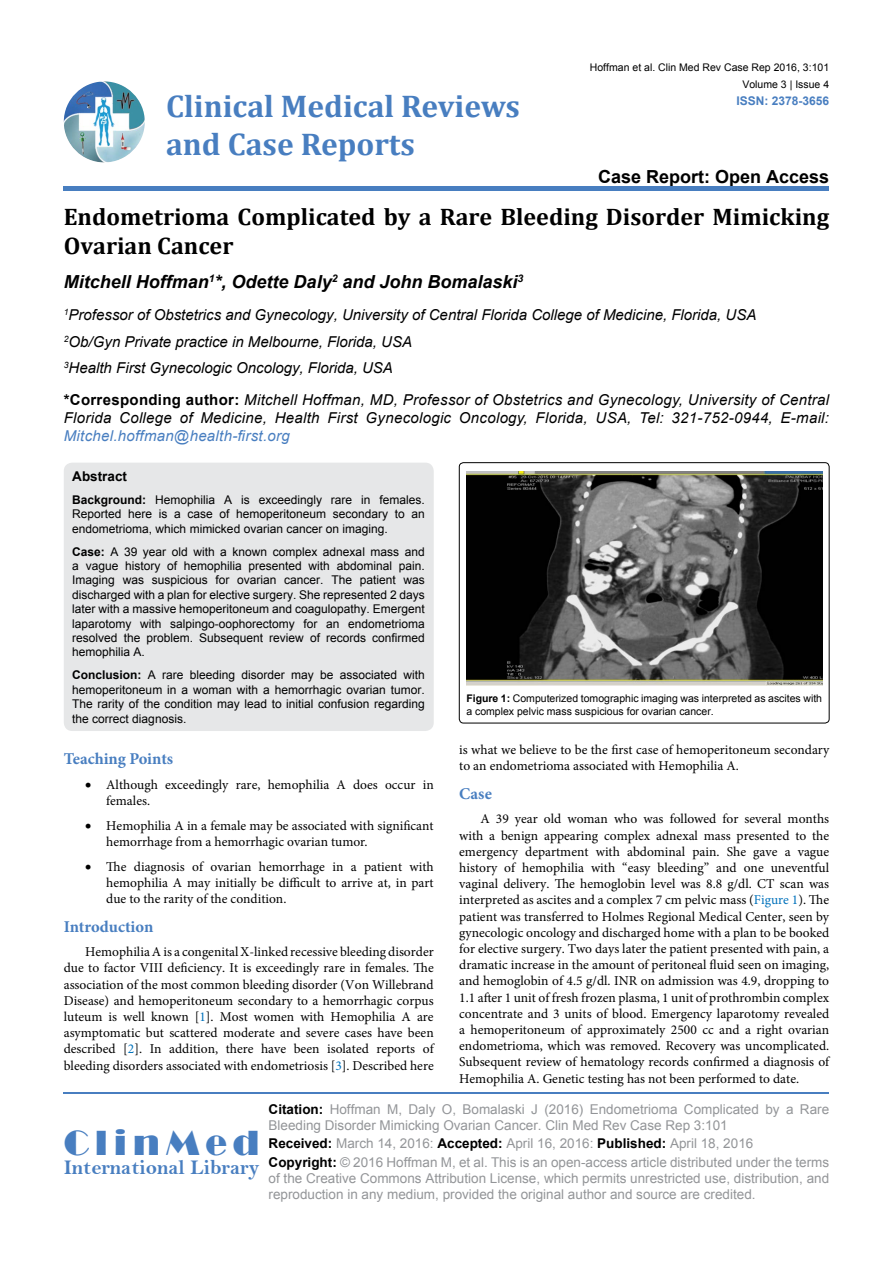
<style>
.page{position:relative;width:893px;height:1263px;background:#fff}
.page>*{position:absolute;margin:0;border:0;box-sizing:border-box;transform-origin:0 0}
.t1{font:36px "Broadway";letter-spacing:.16em;color:#487ec0}
.t2{font:700 31.5px/37.8px "Cambria";color:#487ec0}
.t3{font:700 24px/28.8px "Cambria";color:#000}
.t4{font:21px "Bell MT Bold";color:#487ec0}
.t5{font:italic 700 18px "Arial";color:#000}
.t6{font:700 18px "Arial";color:#000}
.t7{font:700 16.5px "Minion Pro";color:#487ec0}
.t8{font:italic 15px/18px "Arial";letter-spacing:.02em;color:#000}
.t9{font:italic 15px/26.5px "Arial";color:#000}
.t10{font:italic 15px "Arial";letter-spacing:.02em;color:#487ec0}
.t11{font:13.5px/16.2px "Minion Pro";color:#000}
.t12{font:13.5px/16.2px "Arial";color:#939598}
.t13{font:700 13.5px "Arial";color:#000}
.t14{font:12px/14.4px "Arial";color:#000;text-align:justify}
.t15{font:700 12px "Arial";color:#487ec0}
.t16{font:10.5px/12.6px "Arial";color:#000}
.s1{font-weight:700;font-style:normal}
.s2{font-weight:700}
.s3{color:#0072bc}
.s4{font-weight:700;color:#000}
</style>
<div class="page">
<img style="left:64px;top:81px;width:81px;height:81px;border-radius:41px">
<div style="left:64px;top:186px;width:765px;height:5px;background:#487ec0"></div>
<hr style="left:64px;top:1092px;width:765px;height:2px;background:#487ec0">
<div style="left:64px;top:463px;width:370px;height:268px;background:#e6e7e8;border-radius:9px"></div>
<div style="left:459px;top:463px;width:370px;height:260px;border:1px solid #000;border-radius:4px"></div>
<img style="left:466px;top:471px;width:356px;height:215px">
<h2 class="t2" style="left:166px;top:86px;width:355px">Clinical Medical Reviews and Case Reports</h2>
<p class="t16" style="left:590px;top:61px;width:241px">Hoffman et al. Clin Med Rev Case Rep 2016, 3:101</p>
<p class="t15" style="left:736px;top:92px;width:94px">ISSN: 2378-3656</p>
<p class="t16" style="left:742px;top:78px;width:88px">Volume 3 | Issue 4</p>
<h3 class="t6" style="left:598px;top:164px;width:233px">Case Report: Open Access</h3>
<h3 class="t3" style="left:64px;top:201px;width:767px">Endometrioma Complicated by a Rare Bleeding Disorder Mimicking<br>Ovarian Cancer</h3>
<h3 class="t5" style="left:64px;top:270px;width:461px">Mitchell Hoffman<sup>1</sup>*, Odette Daly<sup>2</sup> and John Bomalaski<sup>3</sup></h3>
<p class="t9" style="left:64px;top:302px;width:694px"><sup>1</sup>Professor of Obstetrics and Gynecology, University of Central Florida College of Medicine, Florida, USA<br><sup>2</sup>Ob/Gyn Private practice in Melbourne, Florida, USA<br><sup>3</sup>Health First Gynecologic Oncology, Florida, USA</p>
<p class="t8" style="left:64px;top:391px;width:767px"><span class="s1">*Corresponding author:</span> Mitchell Hoffman, MD, Professor of Obstetrics and Gynecology, University of Central<br>Florida College of Medicine, Health First Gynecologic Oncology, Florida, USA, Tel: 321-752-0944, E-mail:</p>
<p class="t10" style="left:64px;top:426px;width:227px">Mitchel.hoffman@health-first.org</p>
<p class="t13" style="left:72px;top:467px;width:56px">Abstract</p>
<p class="t14" style="left:72px;top:492px;width:354px"><span class="s2">Background:</span> Hemophilia A is exceedingly rare in females.<br>Reported here is a case of hemoperitoneum secondary to an endometrioma, which mimicked ovarian cancer on imaging.</p>
<p class="t14" style="left:72px;top:544px;width:354px"><span class="s2">Case:</span> A 39 year old with a known complex adnexal mass and a vague history of hemophilia presented with abdominal pain.<br>Imaging was suspicious for ovarian cancer. The patient was discharged with a plan for elective surgery. She represented 2 days later with a massive hemoperitoneum and coagulopathy. Emergent laparotomy with salpingo-oophorectomy for an endometrioma resolved the problem. Subsequent review of records confirmed hemophilia A.</p>
<p class="t14" style="left:72px;top:668px;width:354px"><span class="s2">Conclusion:</span> A rare bleeding disorder may be associated with hemoperitoneum in a woman with a hemorrhagic ovarian tumor.<br>The rarity of the condition may lead to initial confusion regarding the correct diagnosis.</p>
<p class="t7" style="left:64px;top:747px;width:111px">Teaching Points</p>
<p class="t11" style="left:106px;top:777px;width:329px;text-indent:-21px">• Although exceedingly rare, hemophilia A does occur in females.</p>
<p class="t11" style="left:106px;top:817px;width:329px;text-indent:-21px">• Hemophilia A in a female may be associated with significant hemorrhage from a hemorrhagic ovarian tumor.</p>
<p class="t11" style="left:106px;top:858px;width:329px;text-align:justify;text-indent:-21px">• The diagnosis of ovarian hemorrhage in a patient with hemophilia A may initially be difficult to arrive at, in part due to the rarity of the condition.</p>
<p class="t7" style="left:64px;top:914px;width:91px">Introduction</p>
<p class="t11" style="left:64px;top:944px;width:371px;text-align:justify;text-indent:21px">Hemophilia A is a congenital X-linked recessive bleeding disorder due to factor VIII deficiency. It is exceedingly rare in females. The association of the most common bleeding disorder (Von Willebrand Disease) and hemoperitoneum secondary to a hemorrhagic corpus luteum is well known [<span class="s3">1</span>]. Most women with Hemophilia A are asymptomatic but scattered moderate and severe cases have been described [<span class="s3">2</span>]. In addition, there have been isolated reports of bleeding disorders associated with endometriosis [<span class="s3">3</span>]. Described here</p>
<p class="t16" style="left:466px;top:692px;width:357px"><span class="s2">Figure 1:</span> Computerized tomographic imaging was interpreted as ascites with a complex pelvic mass suspicious for ovarian cancer.</p>
<p class="t11" style="left:459px;top:742px;width:371px">is what we believe to be the first case of hemoperitoneum secondary to an endometrioma associated with Hemophilia A.</p>
<p class="t7" style="left:459px;top:782px;width:34px">Case</p>
<p class="t11" style="left:459px;top:811px;width:371px;text-align:justify;text-indent:21px">A 39 year old woman who was followed for several months with a benign appearing complex adnexal mass presented to the emergency department with abdominal pain. She gave a vague history of hemophilia with “easy bleeding” and one uneventful vaginal delivery. The hemoglobin level was 8.8 g/dl. CT scan was interpreted as ascites and a complex 7 cm pelvic mass (<span class="s3">Figure 1</span>). The patient was transferred to Holmes Regional Medical Center, seen by gynecologic oncology and discharged home with a plan to be booked for elective surgery. Two days later the patient presented with pain, a dramatic increase in the amount of peritoneal fluid seen on imaging, and hemoglobin of 4.5 g/dl. INR on admission was 4.9, dropping to 1.1 after 1 unit of fresh frozen plasma, 1 unit of prothrombin complex concentrate and 3 units of blood. Emergency laparotomy revealed a hemoperitoneum of approximately 2500 cc and a right ovarian endometrioma, which was removed. Recovery was uncomplicated.<br>Subsequent review of hematology records confirmed a diagnosis of Hemophilia A. Genetic testing has not been performed to date.</p>
<h1 class="t1" style="left:64px;top:1122px;width:197px">ClinMed</h1>
<h3 class="t4" style="left:64px;top:1155px;width:197px">International Library</h3>
<p class="t12" style="left:269px;top:1101px;width:562px"><span class="s4">Citation:</span> Hoffman M, Daly O, Bomalaski J (2016) Endometrioma Complicated by a Rare<br>Bleeding Disorder Mimicking Ovarian Cancer. Clin Med Rev Case Rep 3:101</p>
<p class="t12" style="left:269px;top:1134px;width:562px;line-height:18.3px"><span class="s4">Received:</span> March 14, 2016: <span class="s4">Accepted:</span> April 16, 2016: <span class="s4">Published:</span> April 18, 2016<br><span class="s4">Copyright:</span> © 2016 Hoffman M, et al. This is an open-access article distributed under the terms</p>
<p class="t12" style="left:269px;top:1170px;width:562px">of the Creative Commons Attribution License, which permits unrestricted use, distribution, and reproduction in any medium, provided the original author and source are credited.</p>
</div>
